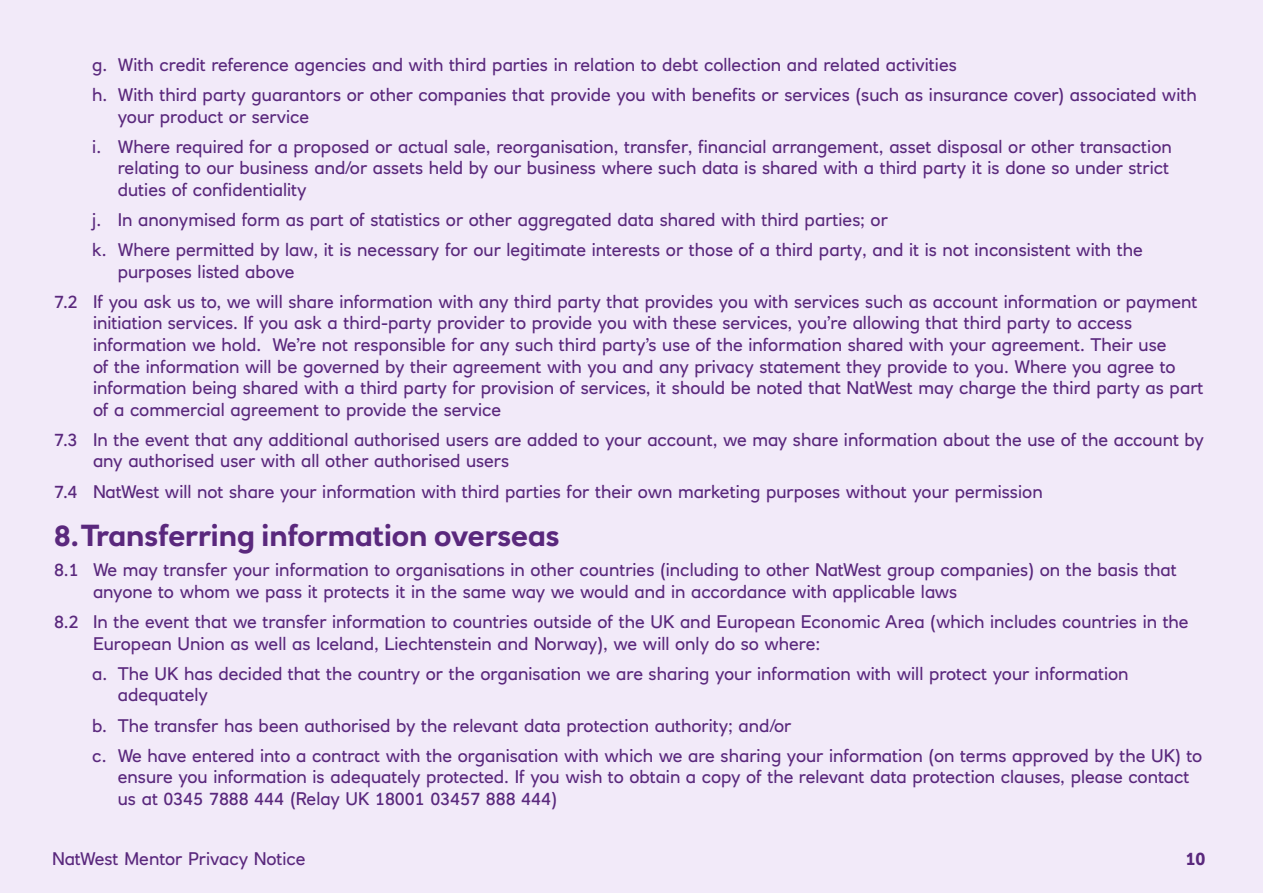
<style>
.page{position:relative;width:1263px;height:893px;background:#f2eaf9}
.page>*{position:absolute;margin:0;border:0;box-sizing:border-box;transform-origin:0 0}
.t1{font:700 30px "RN House Sans";color:#5a287d}
.t2{font:18px/21.6px "RN House Sans";color:#5a287d}
.t3{font:700 18px "RN House Sans";color:#5a287d}
</style>
<div class="page">
<p class="t2" style="left:92px;top:49px;width:1106px;line-height:30.2px">g. With credit reference agencies and with third parties in relation to debt collection and related activities<br>h. With third party guarantors or other companies that provide you with benefits or services (such as insurance cover) associated with</p>
<p class="t2" style="left:92px;top:101px;width:1081px;line-height:30.2px;text-indent:26px">your product or service<br>i. Where required for a proposed or actual sale, reorganisation, transfer, financial arrangement, asset disposal or other transaction</p>
<p class="t2" style="left:118px;top:157px;width:1053px">relating to our business and/or assets held by our business where such data is shared with a third party it is done so under strict duties of confidentiality</p>
<p class="t2" style="left:92px;top:204px;width:1052px;line-height:30.2px">j. In anonymised form as part of statistics or other aggregated data shared with third parties; or<br>k. Where permitted by law, it is necessary for our legitimate interests or those of a third party, and it is not inconsistent with the</p>
<p class="t2" style="left:54px;top:256px;width:1145px;line-height:30.2px;text-indent:64px">purposes listed above<br>7.2 If you ask us to, we will share information with any third party that provides you with services such as account information or payment</p>
<p class="t2" style="left:93px;top:312px;width:1112px">initiation services. If you ask a third-party provider to provide you with these services, you’re allowing that third party to access information we hold. We’re not responsible for any such third party’s use of the information shared with your agreement. Their use<br>of the information will be governed by their agreement with you and any privacy statement they provide to you. Where you agree to information being shared with a third party for provision of services, it should be noted that NatWest may charge the third party as part of a commercial agreement to provide the service</p>
<p class="t2" style="left:93px;top:429px;width:1112px;text-indent:-39px">7.3 In the event that any additional authorised users are added to your account, we may share information about the use of the account by any authorised user with all other authorised users</p>
<p class="t2" style="left:54px;top:480px;width:990px">7.4 NatWest will not share your information with third parties for their own marketing purposes without your permission</p>
<h1 class="t1" style="left:54px;top:517px;width:507px">8.Transferring information overseas</h1>
<p class="t2" style="left:93px;top:559px;width:1085px;text-indent:-39px">8.1 We may transfer your information to organisations in other countries (including to other NatWest group companies) on the basis that anyone to whom we pass it protects it in the same way we would and in accordance with applicable laws</p>
<p class="t2" style="left:93px;top:611px;width:1097px;text-indent:-39px">8.2 In the event that we transfer information to countries outside of the UK and European Economic Area (which includes countries in the<br>European Union as well as Iceland, Liechtenstein and Norway), we will only do so where:</p>
<p class="t2" style="left:118px;top:663px;width:1012px;text-indent:-26px">a. The UK has decided that the country or the organisation we are sharing your information with will protect your information adequately</p>
<p class="t2" style="left:92px;top:710px;width:1111px;line-height:30.2px">b. The transfer has been authorised by the relevant data protection authority; and/or<br>c. We have entered into a contract with the organisation with which we are sharing your information (on terms approved by the UK) to</p>
<p class="t2" style="left:118px;top:766px;width:1073px">ensure you information is adequately protected. If you wish to obtain a copy of the relevant data protection clauses, please contact us at 0345 7888 444 (Relay UK 18001 03457 888 444)</p>
<p class="t2" style="left:52px;top:848px;width:255px">NatWest Mentor Privacy Notice</p>
<p class="t3" style="left:1186px;top:847px;width:21px">10</p>
</div>
